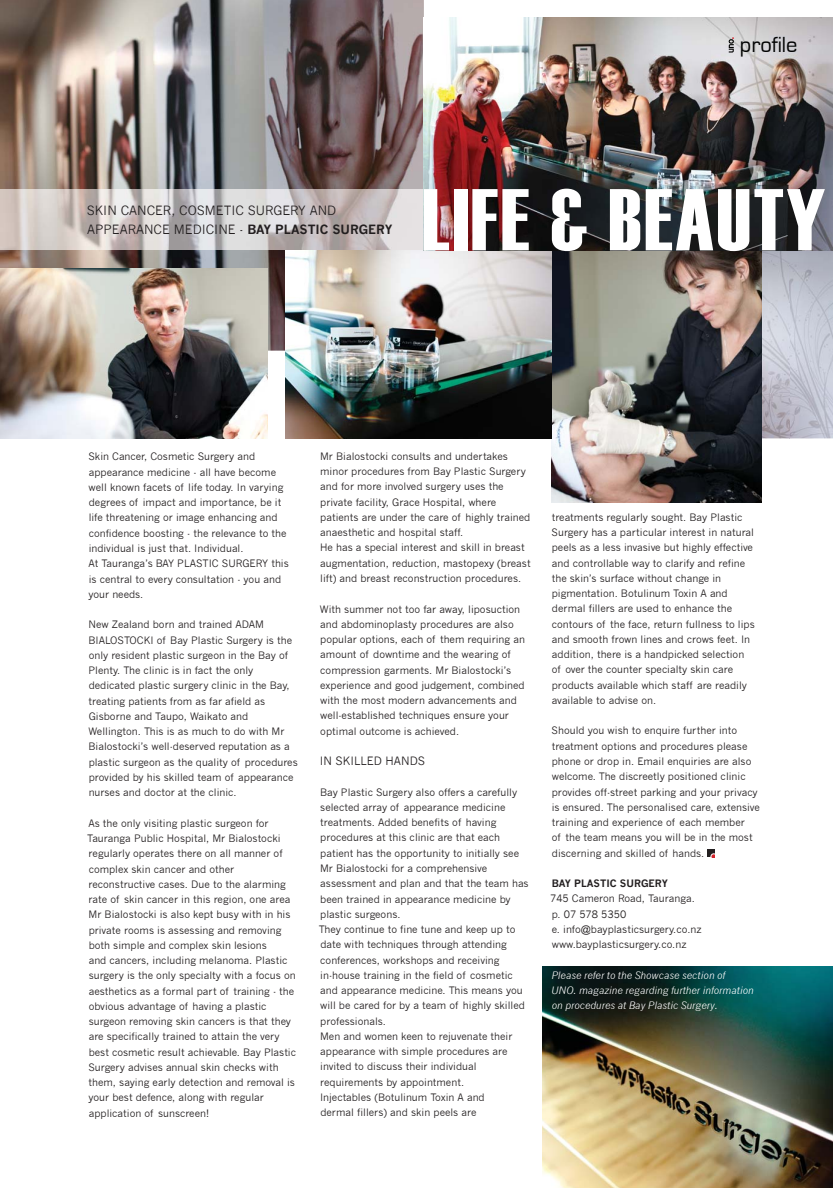
<style>
.page{position:relative;width:833px;height:1188px;background:#fff}
.page>*{position:absolute;margin:0;border:0;box-sizing:border-box;transform-origin:0 0}
.t1{font:87.5px "Haettenschweiler";letter-spacing:.03em;color:#fff}
.t2{font:22.5px "Eurostile";color:#010202}
.t3{font:12.5px/18.8px "News Gothic";color:#231f20}
.t4{font:11.25px "News Gothic";color:#231f20}
.t5{font:10px/15.2px "News Gothic";color:#231f20}
.t6{font:italic 10px/15.2px "News Gothic";color:#fff}
.t7{font:700 10px "News Gothic";color:#231f20}
.s1{font-weight:700}
</style>
<div class="page">
<img style="left:761px;top:250px;width:28px;height:54px">
<img style="left:789px;top:250px;width:44px;height:188px">
<img style="left:761px;top:304px;width:28px;height:134px">
<img style="left:552px;top:250px;width:209px;height:252px">
<img style="left:542px;top:966px;width:291px;height:221px">
<img style="left:0;top:0;width:424px;height:350px">
<img style="left:285px;top:250px;width:267px;height:188px">
<img style="left:0;top:268px;width:268px;height:170px">
<img style="left:0;top:189px;width:424px;height:61px">
<img style="left:285px;top:250px;width:201px;height:1px">
<img style="left:424px;top:18px;width:409px;height:232px">
<svg style="left:728px;top:37px;width:6px;height:15px"></svg>
<div style="left:707px;top:849px;width:7px;height:7px;background:#231f20"></div>
<h2 class="t2" style="left:740px;top:34px;width:59px">profile</h2>
<p class="t3" style="left:87px;top:201px;width:307px">SKIN CANCER, COSMETIC SURGERY AND<br>APPEARANCE MEDICINE - <span class="s1">BAY PLASTIC SURGERY</span></p>
<h1 class="t1" style="left:422px;top:173px;width:404px">LIFE &amp; BEAUTY</h1>
<p class="t5" style="left:88px;top:449px;width:202px">Skin Cancer, Cosmetic Surgery and appearance medicine - all have become well known facets of life today. In varying degrees of impact and importance, be it life threatening or image enhancing and confidence boosting - the relevance to the individual is just that. Individual.<br>At Tauranga’s BAY PLASTIC SURGERY this is central to every consultation - you and your needs.</p>
<p class="t5" style="left:88px;top:616px;width:211px">New Zealand born and trained ADAM BIALOSTOCKI of Bay Plastic Surgery is the only resident plastic surgeon in the Bay of Plenty. The clinic is in fact the only dedicated plastic surgery clinic in the Bay, treating patients from as far afield as Gisborne and Taupo, Waikato and Wellington. This is as much to do with Mr Bialostocki’s well-deserved reputation as a plastic surgeon as the quality of procedures provided by his skilled team of appearance nurses and doctor at the clinic.</p>
<p class="t5" style="left:87px;top:815px;width:210px">As the only visiting plastic surgeon for Tauranga Public Hospital, Mr Bialostocki regularly operates there on all manner of complex skin cancer and other reconstructive cases. Due to the alarming rate of skin cancer in this region, one area Mr Bialostocki is also kept busy with in his private rooms is assessing and removing both simple and complex skin lesions<br>and cancers, including melanoma. Plastic surgery is the only specialty with a focus on aesthetics as a formal part of training - the obvious advantage of having a plastic surgeon removing skin cancers is that they are specifically trained to attain the very best cosmetic result achievable. Bay Plastic Surgery advises annual skin checks with them, saying early detection and removal is your best defence, along with regular application of sunscreen!</p>
<p class="t5" style="left:320px;top:448px;width:212px">Mr Bialostocki consults and undertakes minor procedures from Bay Plastic Surgery and for more involved surgery uses the private facility, Grace Hospital, where patients are under the care of highly trained anaesthetic and hospital staff.<br>He has a special interest and skill in breast augmentation, reduction, mastopexy (breast lift) and breast reconstruction procedures.</p>
<p class="t5" style="left:320px;top:601px;width:206px">With summer not too far away, liposuction and abdominoplasty procedures are also popular options, each of them requiring an amount of downtime and the wearing of compression garments. Mr Bialostocki’s experience and good judgement, combined with the most modern advancements and well-established techniques ensure your optimal outcome is achieved.</p>
<p class="t4" style="left:320px;top:753px;width:107px">IN SKILLED HANDS</p>
<p class="t5" style="left:319px;top:784px;width:211px">Bay Plastic Surgery also offers a carefully selected array of appearance medicine treatments. Added benefits of having procedures at this clinic are that each patient has the opportunity to initially see Mr Bialostocki for a comprehensive assessment and plan and that the team has been trained in appearance medicine by plastic surgeons.<br>They continue to fine tune and keep up to date with techniques through attending conferences, workshops and receiving in-house training in the field of cosmetic and appearance medicine. This means you will be cared for by a team of highly skilled professionals.<br>Men and women keen to rejuvenate their appearance with simple procedures are invited to discuss their individual requirements by appointment.<br>Injectables (Botulinum Toxin A and<br>dermal fillers) and skin peels are</p>
<p class="t5" style="left:551px;top:509px;width:205px">treatments regularly sought. Bay Plastic Surgery has a particular interest in natural peels as a less invasive but highly effective and controllable way to clarify and refine the skin’s surface without change in pigmentation. Botulinum Toxin A and dermal fillers are used to enhance the contours of the face, return fullness to lips and smooth frown lines and crows feet. In addition, there is a handpicked selection of over the counter specialty skin care products available which staff are readily available to advise on.</p>
<p class="t5" style="left:551px;top:722px;width:210px">Should you wish to enquire further into treatment options and procedures please phone or drop in. Email enquiries are also welcome. The discreetly positioned clinic provides off-street parking and your privacy is ensured. The personalised care, extensive training and experience of each member<br>of the team means you will be in the most discerning and skilled of hands.</p>
<p class="t7" style="left:552px;top:877px;width:118px">BAY PLASTIC SURGERY</p>
<p class="t5" style="left:550px;top:890px;width:153px">745 Cameron Road, Tauranga. p. 07 578 5350<br>e. info@bayplasticsurgery.co.nz www.bayplasticsurgery.co.nz</p>
<p class="t6" style="left:551px;top:966px;width:204px">Please refer to the Showcase section of<br>UNO. magazine regarding further information on procedures at Bay Plastic Surgery.</p>
</div>
